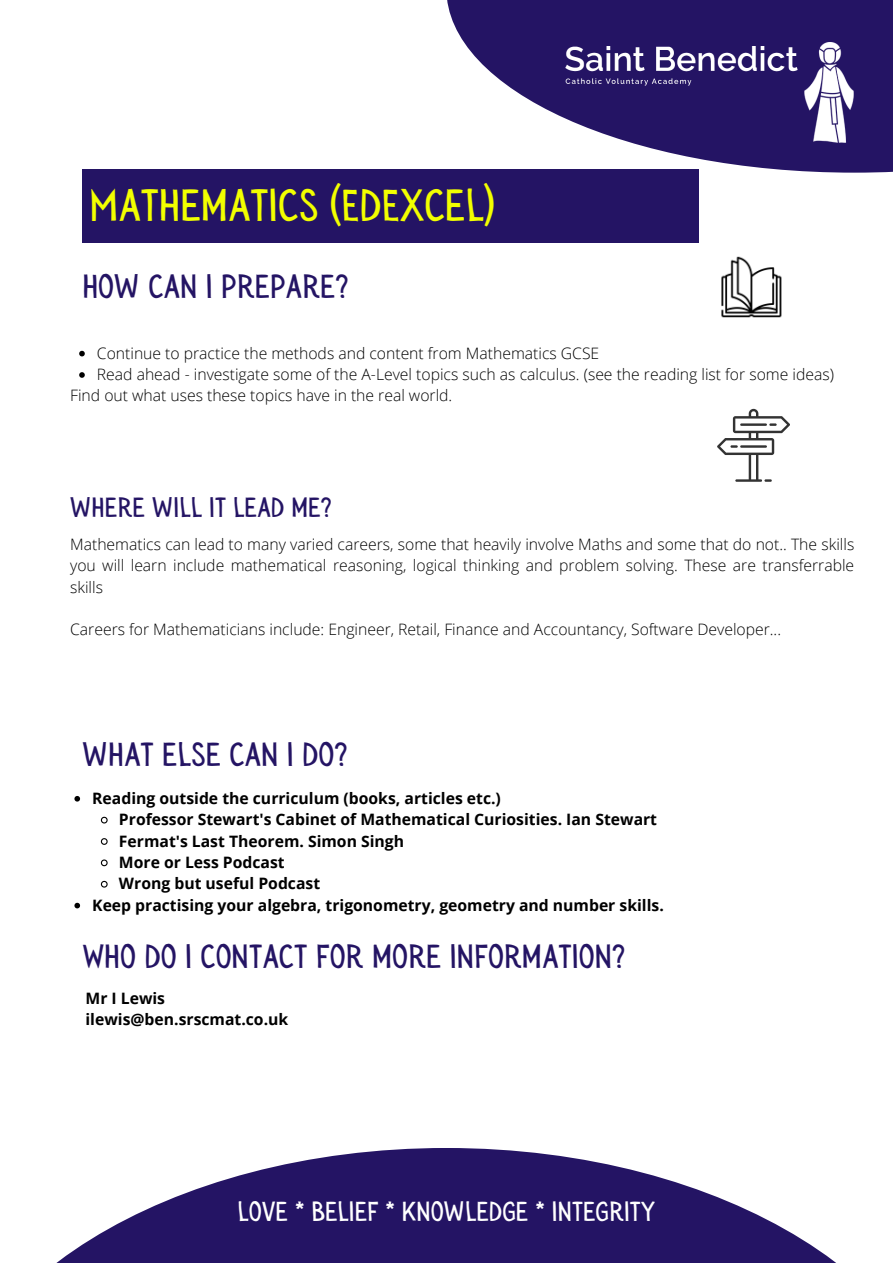
<style>
.page{position:relative;width:893px;height:1264px;background:#fff}
.page>*{position:absolute;margin:0;border:0;box-sizing:border-box;transform-origin:0 0}
.t1{font:45.6px "Sensa Wild Fill";color:#f2ff00}
.t2{font:33.6px "Sensa Wild Fill";color:#241464}
.t3{font:28.05px "Sensa Wild Fill";color:#241464}
.t4{font:27.75px "Sensa Wild Fill";color:#fff}
.t5{font:300 15.75px/21.3px "Open Sans";color:#000;text-align:justify}
.t6{font:700 15.75px "Open Sans";color:#000}
</style>
<div class="page">
<svg style="left:447px;top:0;width:445px;height:173px;fill:#241464"></svg>
<div style="left:82px;top:169px;width:616px;height:73px;background:#241464"></div>
<svg style="left:58px;top:1148px;width:777px;height:114px;fill:#241464"></svg>
<img style="left:802px;top:42px;width:63px;height:100px">
<img style="left:562px;top:20px;width:235px;height:88px">
<svg style="left:717px;top:409px;width:73px;height:73px"></svg>
<img style="left:721px;top:256px;width:61px;height:62px">
<svg style="left:79px;top:351px;width:6px;height:5px"></svg>
<svg style="left:79px;top:372px;width:6px;height:6px"></svg>
<svg style="left:74px;top:796px;width:6px;height:5px"></svg>
<svg style="left:100px;top:816px;width:8px;height:8px"></svg>
<svg style="left:100px;top:838px;width:8px;height:7px"></svg>
<svg style="left:100px;top:859px;width:8px;height:8px"></svg>
<svg style="left:100px;top:880px;width:8px;height:8px"></svg>
<svg style="left:74px;top:902px;width:6px;height:6px"></svg>
<p class="t1" style="left:89px;top:180px;width:407px">MATHEMATICS (EDEXCEL)</p>
<p class="t2" style="left:82px;top:268px;width:267px">HOW CAN I PREPARE?</p>
<p class="t5" style="left:97px;top:342px;width:504px">Continue to practice the methods and content from Mathematics GCSE</p>
<p class="t5" style="left:97px;top:363px;width:738px">Read ahead - investigate some of the A-Level topics such as calculus. (see the reading list for some ideas)</p>
<p class="t5" style="left:70px;top:384px;width:383px">Find out what uses these topics have in the real world.</p>
<p class="t3" style="left:70px;top:491px;width:263px">WHERE WILL IT LEAD ME?</p>
<p class="t5" style="left:70px;top:533px;width:785px">Mathematics can lead to many varied careers, some that heavily involve Maths and some that do not.. The skills you will learn include mathematical reasoning, logical thinking and problem solving. These are transferrable skills</p>
<p class="t5" style="left:70px;top:618px;width:712px">Careers for Mathematicians include: Engineer, Retail, Finance and Accountancy, Software Developer...</p>
<p class="t2" style="left:82px;top:735px;width:267px">WHAT ELSE CAN I DO?</p>
<p class="t6" style="left:92px;top:787px;width:410px">Reading outside the curriculum (books, articles etc.)</p>
<p class="t6" style="left:119px;top:808px;width:539px">Professor Stewart's Cabinet of Mathematical Curiosities. Ian Stewart</p>
<p class="t6" style="left:119px;top:829px;width:286px">Fermat's Last Theorem. Simon Singh</p>
<p class="t6" style="left:119px;top:851px;width:167px">More or Less Podcast</p>
<p class="t6" style="left:119px;top:872px;width:203px">Wrong but useful Podcast</p>
<p class="t6" style="left:92px;top:893px;width:573px">Keep practising your algebra, trigonometry, geometry and number skills.</p>
<p class="t2" style="left:82px;top:938px;width:544px">WHO DO I CONTACT FOR MORE INFORMATION?</p>
<p class="t6" style="left:85px;top:986px;width:81px">Mr I Lewis</p>
<p class="t6" style="left:85px;top:1008px;width:204px">ilewis@ben.srscmat.co.uk</p>
<p class="t4" style="left:237px;top:1195px;width:419px">LOVE * BELIEF * KNOWLEDGE * INTEGRITY</p>
</div>
